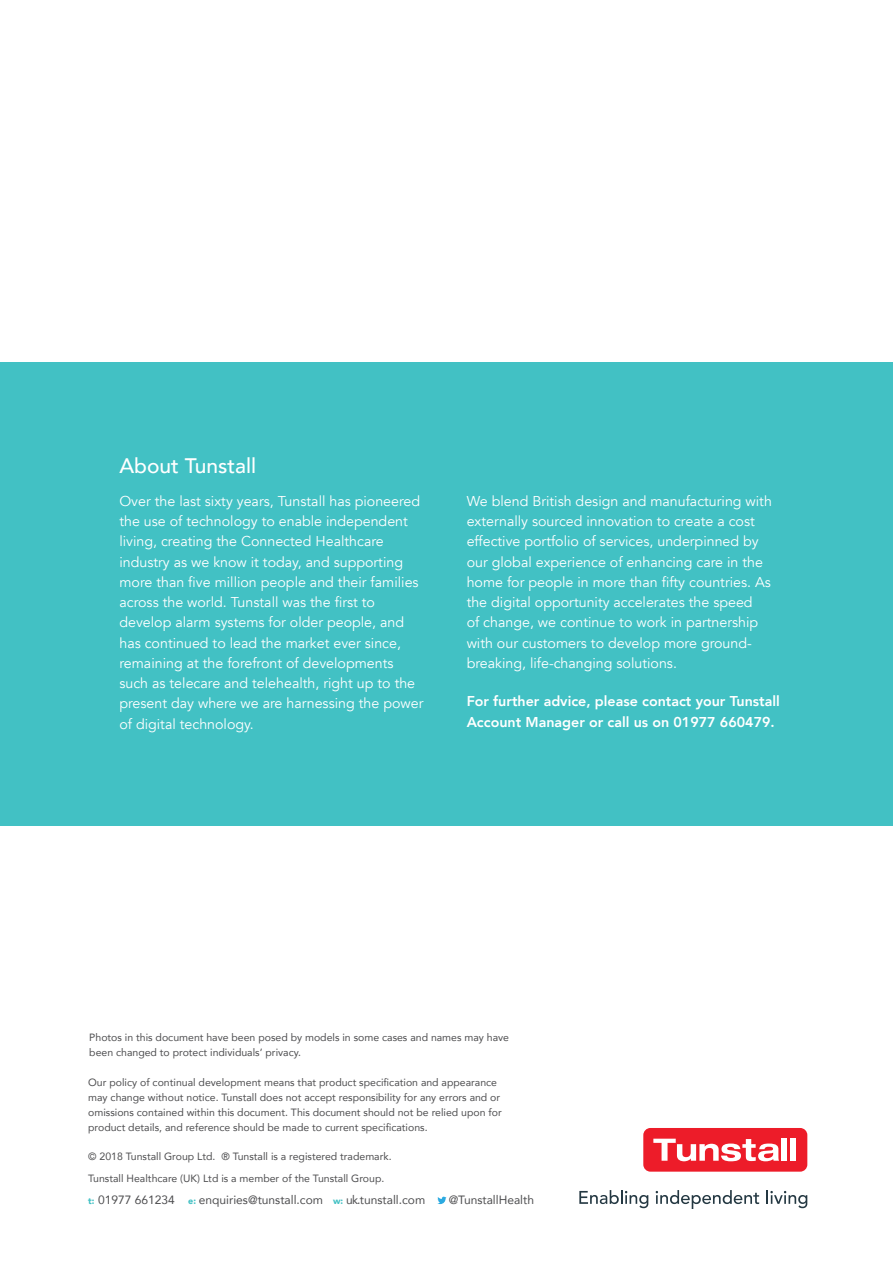
<style>
.page{position:relative;width:893px;height:1263px;background:#fff}
.page>*{position:absolute;margin:0;border:0;box-sizing:border-box;transform-origin:0 0}
.t1{font:500 21px "Avenir";color:#fff}
.t2{font:14.25px/20.2px "Avenir";color:#fff}
.t3{font:800 14.25px/21px "Avenir";color:#fff}
.t4{font:12px "Avenir";color:#4d4d4f}
.t5{font:10.5px/15px "Avenir";color:#4d4d4f}
.s1{font-weight:900;font-size:9px;color:#42c1c4}
</style>
<div class="page">
<div style="left:0;top:362px;width:893px;height:464px;background:#42c1c4"></div>
<svg style="left:437px;top:1197px;width:9px;height:7px"></svg>
<div style="left:643px;top:1128px;width:164px;height:44px;background:#ed1c29;border-radius:7px"></div>
<svg style="left:653px;top:1139px;width:126px;height:22px"></svg>
<div style="left:782px;top:1138px;width:5px;height:23px;background:#fff"></div>
<div style="left:790px;top:1138px;width:6px;height:23px;background:#fff"></div>
<svg style="left:579px;top:1190px;width:69px;height:18px"></svg>
<svg style="left:656px;top:1190px;width:103px;height:19px"></svg>
<svg style="left:766px;top:1190px;width:41px;height:18px"></svg>
<h1 class="t1" style="left:119px;top:447px;width:138px">About Tunstall</h1>
<p class="t2" style="left:119px;top:491px;width:306px">Over the last sixty years, Tunstall has pioneered the use of technology to enable independent living, creating the Connected Healthcare industry as we know it today, and supporting more than five million people and their families across the world. Tunstall was the first to develop alarm systems for older people, and has continued to lead the market ever since, remaining at the forefront of developments such as telecare and telehealth, right up to the present day where we are harnessing the power of digital technology.</p>
<p class="t2" style="left:467px;top:491px;width:307px">We blend British design and manufacturing with externally sourced innovation to create a cost effective portfolio of services, underpinned by our global experience of enhancing care in the home for people in more than fifty countries. As the digital opportunity accelerates the speed<br>of change, we continue to work in partnership with our customers to develop more ground&shy;breaking, life-changing solutions.</p>
<p class="t3" style="left:467px;top:690px;width:315px">For further advice, please contact your Tunstall<br>Account Manager or call us on 01977 660479.</p>
<p class="t5" style="left:89px;top:1029px;width:421px">Photos in this document have been posed by models in some cases and names may have been changed to protect individuals’ privacy.</p>
<p class="t5" style="left:88px;top:1075px;width:415px">Our policy of continual development means that product specification and appearance may change without notice. Tunstall does not accept responsibility for any errors and or omissions contained within this document. This document should not be relied upon for product details, and reference should be made to current specifications.</p>
<p class="t5" style="left:88px;top:1146px;width:305px;line-height:21.1px">© 2018 Tunstall Group Ltd. ® Tunstall is a registered trademark.<br>Tunstall Healthcare (UK) Ltd is a member of the Tunstall Group.</p>
<p class="t4" style="left:88px;top:1190px;width:339px"><span class="s1">t:</span> 01977 661234 <span class="s1">e:</span> enquiries@tunstall.com <span class="s1">w:</span> uk.tunstall.com</p>
<p class="t4" style="left:449px;top:1190px;width:87px">@TunstallHealth</p>
</div>
